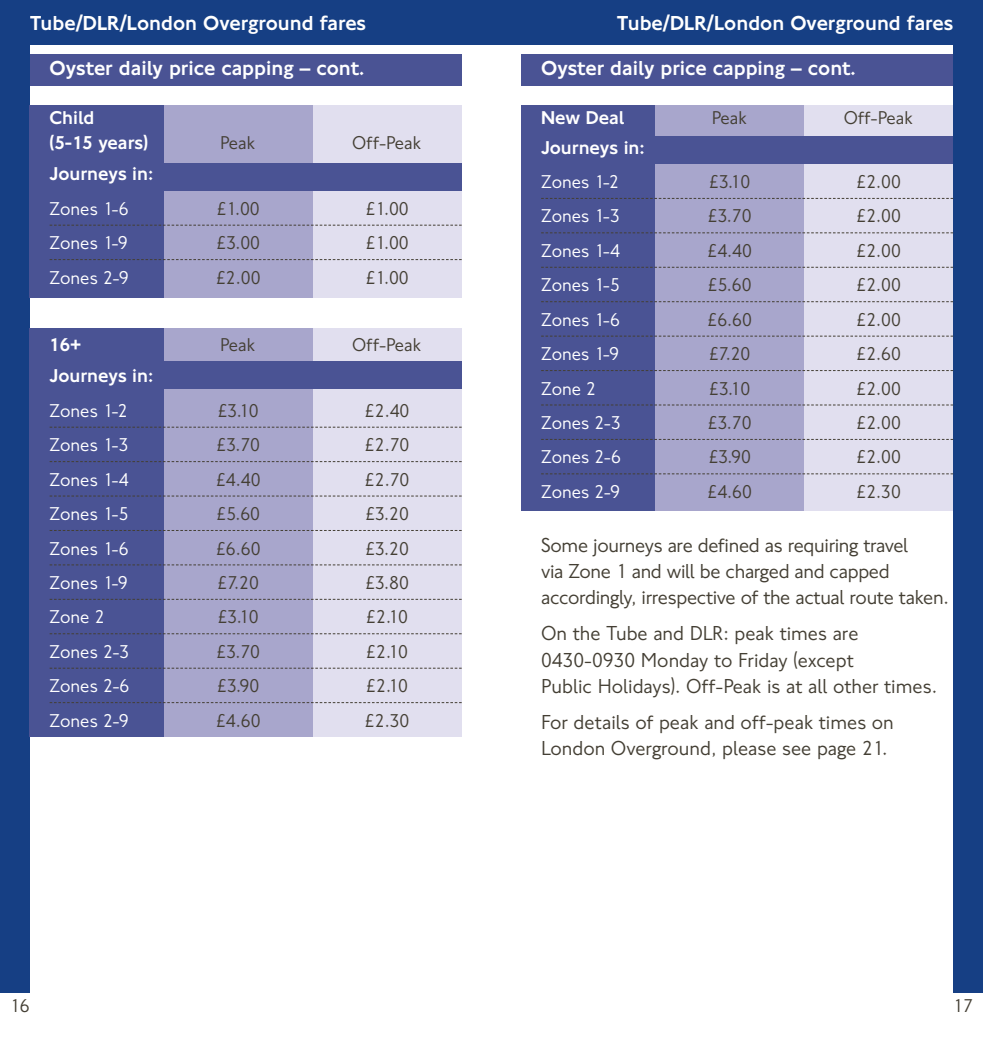
<style>
.page{position:relative;width:983px;height:1042px;background:#fff}
.page>*{position:absolute;margin:0;border:0;box-sizing:border-box;transform-origin:0 0}
.t1{font:21px/26.2px "NJ Font";letter-spacing:-.01em;color:#443f34}
.t2{font:500 21px "NJ Font";color:#fff}
.t3{font:19.25px "NJ Font";color:#443f34}
.t4{font:19.25px "NJ Font";color:#fff}
.t5{font:500 19.25px/24.5px "NJ Font";color:#fff}
</style>
<div class="page">
<div style="left:491px;top:0;width:491px;height:45px;background:#163f84"></div>
<div style="left:952px;top:0;width:30px;height:992px;background:#163f84"></div>
<div style="left:0;top:0;width:491px;height:45px;background:#163f84"></div>
<div style="left:0;top:0;width:30px;height:992px;background:#163f84"></div>
<div style="left:30px;top:55px;width:431px;height:31px;background:#4a5394"></div>
<div style="left:521px;top:55px;width:431px;height:31px;background:#4a5394"></div>
<div style="left:30px;top:105px;width:431px;height:193px;background:#e1dfef"></div>
<div style="left:30px;top:105px;width:134px;height:193px;background:#4a5394"></div>
<div style="left:164px;top:105px;width:149px;height:193px;background:#a8a6cc"></div>
<div style="left:30px;top:163px;width:431px;height:28px;background:#4a5394"></div>
<svg style="left:50px;top:225px;width:411px;height:1px"></svg>
<svg style="left:50px;top:259px;width:411px;height:1px"></svg>
<div style="left:521px;top:105px;width:431px;height:406px;background:#e1dfef"></div>
<div style="left:521px;top:105px;width:134px;height:406px;background:#4a5394"></div>
<div style="left:655px;top:105px;width:149px;height:406px;background:#a8a6cc"></div>
<div style="left:521px;top:136px;width:431px;height:28px;background:#4a5394"></div>
<svg style="left:541px;top:198px;width:411px;height:1px"></svg>
<svg style="left:541px;top:232px;width:411px;height:1px"></svg>
<svg style="left:541px;top:267px;width:411px;height:1px"></svg>
<svg style="left:541px;top:301px;width:411px;height:1px"></svg>
<svg style="left:541px;top:336px;width:411px;height:1px"></svg>
<svg style="left:541px;top:370px;width:411px;height:1px"></svg>
<svg style="left:541px;top:404px;width:411px;height:1px"></svg>
<svg style="left:541px;top:439px;width:411px;height:1px"></svg>
<svg style="left:541px;top:473px;width:411px;height:1px"></svg>
<div style="left:30px;top:328px;width:431px;height:409px;background:#e1dfef"></div>
<div style="left:30px;top:328px;width:134px;height:409px;background:#4a5394"></div>
<div style="left:164px;top:328px;width:149px;height:409px;background:#a8a6cc"></div>
<div style="left:30px;top:361px;width:431px;height:28px;background:#4a5394"></div>
<svg style="left:50px;top:427px;width:411px;height:1px"></svg>
<svg style="left:50px;top:461px;width:411px;height:1px"></svg>
<svg style="left:50px;top:495px;width:411px;height:1px"></svg>
<svg style="left:50px;top:530px;width:411px;height:1px"></svg>
<svg style="left:50px;top:564px;width:411px;height:1px"></svg>
<svg style="left:50px;top:599px;width:411px;height:1px"></svg>
<svg style="left:50px;top:633px;width:411px;height:1px"></svg>
<svg style="left:50px;top:668px;width:411px;height:1px"></svg>
<svg style="left:50px;top:702px;width:411px;height:1px"></svg>
<p class="t2" style="left:30px;top:16px;width:337px">Tube/DLR/London Overground fares</p>
<p class="t2" style="left:616px;top:16px;width:337px">Tube/DLR/London Overground fares</p>
<p class="t2" style="left:50px;top:61px;width:316px">Oyster daily price capping – cont.</p>
<p class="t2" style="left:541px;top:61px;width:316px">Oyster daily price capping – cont.</p>
<p class="t5" style="left:50px;top:107px;width:100px">Child<br>(5-15 years)</p>
<p class="t5" style="left:541px;top:107px;width:84px">New Deal</p>
<p class="t3" style="left:711px;top:111px;width:37px">Peak</p>
<p class="t3" style="left:843px;top:111px;width:70px">Off-Peak</p>
<p class="t3" style="left:220px;top:136px;width:37px">Peak</p>
<p class="t3" style="left:352px;top:136px;width:70px">Off-Peak</p>
<p class="t5" style="left:541px;top:137px;width:105px">Journeys in:</p>
<p class="t4" style="left:541px;top:175px;width:79px">Zones 1-2</p>
<p class="t3" style="left:709px;top:175px;width:43px">£3.10</p>
<p class="t3" style="left:856px;top:175px;width:46px">£2.00</p>
<p class="t4" style="left:541px;top:210px;width:80px">Zones 1-3</p>
<p class="t3" style="left:707px;top:210px;width:45px">£3.70</p>
<p class="t3" style="left:856px;top:210px;width:46px">£2.00</p>
<p class="t4" style="left:541px;top:244px;width:80px">Zones 1-4</p>
<p class="t3" style="left:707px;top:244px;width:46px">£4.40</p>
<p class="t3" style="left:856px;top:244px;width:46px">£2.00</p>
<p class="t4" style="left:541px;top:278px;width:80px">Zones 1-5</p>
<p class="t3" style="left:707px;top:278px;width:45px">£5.60</p>
<p class="t3" style="left:856px;top:278px;width:46px">£2.00</p>
<p class="t4" style="left:541px;top:313px;width:80px">Zones 1-6</p>
<p class="t3" style="left:707px;top:313px;width:46px">£6.60</p>
<p class="t3" style="left:856px;top:313px;width:46px">£2.00</p>
<p class="t4" style="left:541px;top:347px;width:79px">Zones 1-9</p>
<p class="t3" style="left:709px;top:347px;width:43px">£7.20</p>
<p class="t3" style="left:856px;top:347px;width:46px">£2.60</p>
<p class="t4" style="left:541px;top:382px;width:56px">Zone 2</p>
<p class="t3" style="left:709px;top:382px;width:43px">£3.10</p>
<p class="t3" style="left:856px;top:382px;width:46px">£2.00</p>
<p class="t4" style="left:541px;top:416px;width:81px">Zones 2-3</p>
<p class="t3" style="left:707px;top:416px;width:45px">£3.70</p>
<p class="t3" style="left:856px;top:416px;width:46px">£2.00</p>
<p class="t4" style="left:541px;top:451px;width:81px">Zones 2-6</p>
<p class="t3" style="left:708px;top:451px;width:44px">£3.90</p>
<p class="t3" style="left:856px;top:451px;width:46px">£2.00</p>
<p class="t4" style="left:541px;top:485px;width:80px">Zones 2-9</p>
<p class="t3" style="left:707px;top:485px;width:46px">£4.60</p>
<p class="t3" style="left:856px;top:485px;width:46px">£2.30</p>
<p class="t5" style="left:50px;top:163px;width:105px">Journeys in:</p>
<p class="t4" style="left:50px;top:202px;width:80px">Zones 1-6</p>
<p class="t3" style="left:217px;top:202px;width:45px">£1.00</p>
<p class="t3" style="left:365px;top:202px;width:45px">£1.00</p>
<p class="t4" style="left:50px;top:236px;width:79px">Zones 1-9</p>
<p class="t3" style="left:216px;top:236px;width:45px">£3.00</p>
<p class="t3" style="left:365px;top:236px;width:45px">£1.00</p>
<p class="t4" style="left:50px;top:271px;width:80px">Zones 2-9</p>
<p class="t3" style="left:216px;top:271px;width:46px">£2.00</p>
<p class="t3" style="left:365px;top:271px;width:45px">£1.00</p>
<p class="t5" style="left:50px;top:334px;width:33px">16+</p>
<p class="t3" style="left:220px;top:338px;width:37px">Peak</p>
<p class="t3" style="left:352px;top:338px;width:70px">Off-Peak</p>
<p class="t5" style="left:50px;top:365px;width:105px">Journeys in:</p>
<p class="t4" style="left:50px;top:404px;width:79px">Zones 1-2</p>
<p class="t3" style="left:218px;top:404px;width:43px">£3.10</p>
<p class="t3" style="left:365px;top:404px;width:46px">£2.40</p>
<p class="t4" style="left:50px;top:438px;width:80px">Zones 1-3</p>
<p class="t3" style="left:216px;top:438px;width:45px">£3.70</p>
<p class="t3" style="left:365px;top:438px;width:46px">£2.70</p>
<p class="t4" style="left:50px;top:473px;width:80px">Zones 1-4</p>
<p class="t3" style="left:216px;top:473px;width:46px">£4.40</p>
<p class="t3" style="left:365px;top:473px;width:46px">£2.70</p>
<p class="t4" style="left:50px;top:507px;width:80px">Zones 1-5</p>
<p class="t3" style="left:216px;top:507px;width:45px">£5.60</p>
<p class="t3" style="left:365px;top:507px;width:45px">£3.20</p>
<p class="t4" style="left:50px;top:542px;width:80px">Zones 1-6</p>
<p class="t3" style="left:216px;top:542px;width:46px">£6.60</p>
<p class="t3" style="left:365px;top:542px;width:45px">£3.20</p>
<p class="t4" style="left:50px;top:576px;width:79px">Zones 1-9</p>
<p class="t3" style="left:217px;top:576px;width:43px">£7.20</p>
<p class="t3" style="left:365px;top:576px;width:45px">£3.80</p>
<p class="t4" style="left:50px;top:610px;width:56px">Zone 2</p>
<p class="t3" style="left:218px;top:610px;width:43px">£3.10</p>
<p class="t3" style="left:366px;top:610px;width:43px">£2.10</p>
<p class="t4" style="left:50px;top:645px;width:81px">Zones 2-3</p>
<p class="t3" style="left:216px;top:645px;width:45px">£3.70</p>
<p class="t3" style="left:366px;top:645px;width:43px">£2.10</p>
<p class="t4" style="left:50px;top:679px;width:81px">Zones 2-6</p>
<p class="t3" style="left:217px;top:679px;width:44px">£3.90</p>
<p class="t3" style="left:366px;top:679px;width:43px">£2.10</p>
<p class="t4" style="left:50px;top:714px;width:80px">Zones 2-9</p>
<p class="t3" style="left:216px;top:714px;width:46px">£4.60</p>
<p class="t3" style="left:365px;top:714px;width:46px">£2.30</p>
<p class="t1" style="left:541px;top:534px;width:409px">Some journeys are defined as requiring travel<br>via Zone 1 and will be charged and capped accordingly, irrespective of the actual route taken.</p>
<p class="t1" style="left:541px;top:622px;width:397px">On the Tube and DLR: peak times are<br>0430-0930 Monday to Friday (except<br>Public Holidays). Off-Peak is at all other times.</p>
<p class="t1" style="left:541px;top:711px;width:354px">For details of peak and off-peak times on<br>London Overground, please see page 21.</p>
<p class="t3" style="left:10px;top:999px;width:21px">16</p>
<p class="t3" style="left:952px;top:999px;width:21px">17</p>
</div>
